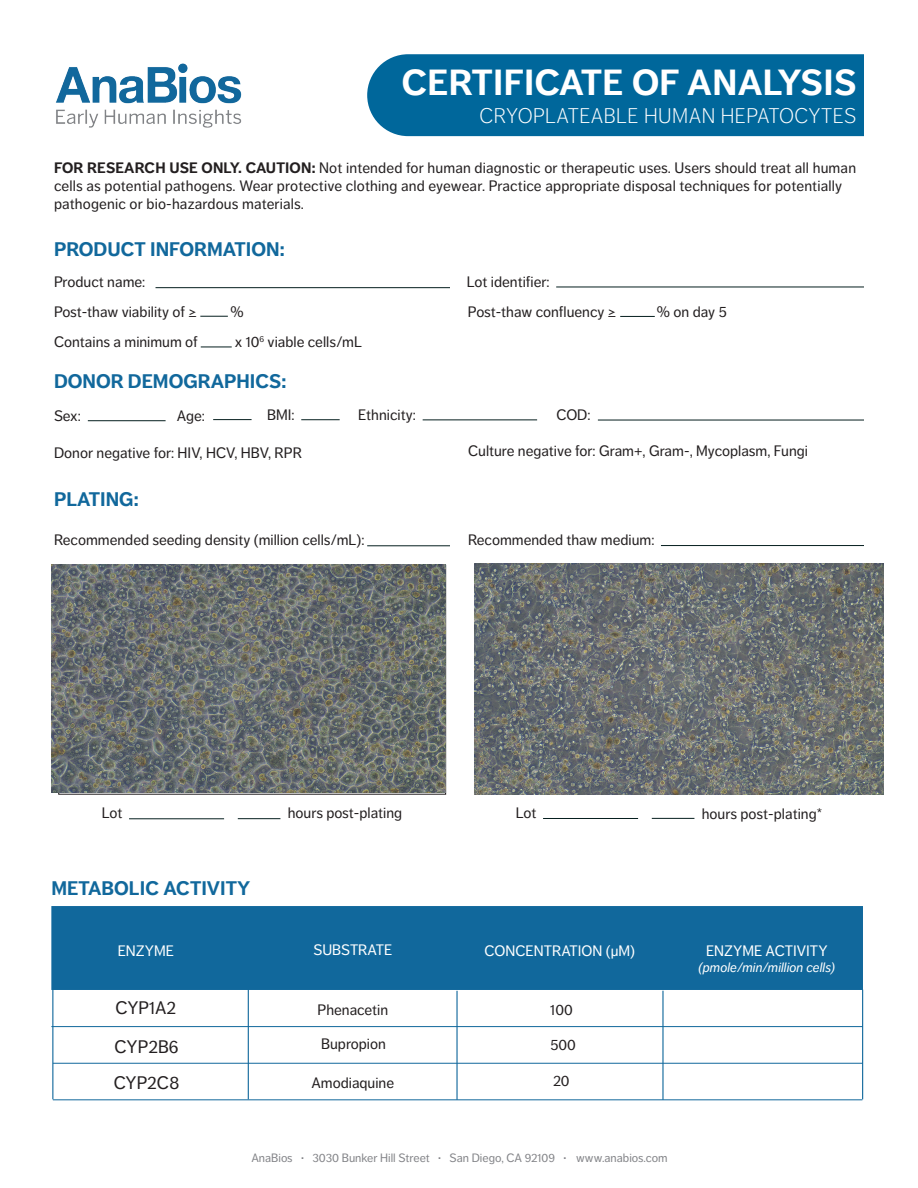
<style>
.page{position:relative;width:918px;height:1188px;background:#fff}
.page>*{position:absolute;margin:0;border:0;box-sizing:border-box;transform-origin:0 0}
.t1{font:700 36px "Dagny Pro";letter-spacing:.01em;color:#fff}
.t2{font:300 21px "Dagny Pro";letter-spacing:.02em;color:#fff}
.t3{font:700 19.5px "Dagny Pro";color:#11689c}
.t4{font:18px "Dagny Pro";color:#231f20}
.t5{font:15px/18px "Dagny Pro";color:#231f20}
.t6{font:15px "Dagny Pro";color:#fff}
.t7{font:italic 13.5px "Dagny Pro";color:#fff}
.t8{font:12px "Dagny Pro";color:#838488}
.s1{font-weight:700}
</style>
<div class="page">
<img style="left:56px;top:63px;width:186px;height:65px">
<hr style="left:156px;top:287px;width:294px;height:1px;background:#051e1e">
<hr style="left:556px;top:287px;width:308px;height:1px;background:#051e1e">
<hr style="left:620px;top:316px;width:35px;height:1px;background:#051e1e">
<hr style="left:367px;top:546px;width:83px;height:1px;background:#051e1e">
<hr style="left:88px;top:420px;width:78px;height:1px;background:#051e1e">
<svg style="left:200px;top:316px;width:28px;height:1px"></svg>
<hr style="left:201px;top:347px;width:31px;height:1px;background:#051e1e">
<hr style="left:213px;top:419px;width:39px;height:1px;background:#051e1e">
<hr style="left:301px;top:419px;width:39px;height:1px;background:#051e1e">
<hr style="left:423px;top:420px;width:114px;height:1px;background:#051e1e">
<hr style="left:598px;top:420px;width:266px;height:1px;background:#051e1e">
<div style="left:367px;top:54px;width:497px;height:82px;background:#00679b"></div>
<hr style="left:129px;top:819px;width:95px;height:1px;background:#051e1e">
<hr style="left:238px;top:818px;width:42px;height:1px;background:#051e1e">
<hr style="left:661px;top:545px;width:203px;height:1px;background:#051e1e">
<hr style="left:543px;top:818px;width:95px;height:1px;background:#051e1e">
<hr style="left:652px;top:818px;width:42px;height:1px;background:#051e1e">
<div style="left:50px;top:905px;width:814px;height:86px;background:#11689c;border:2px solid #fff"></div>
<hr style="left:248px;top:989px;width:1px;height:110px;background:#11689c">
<hr style="left:457px;top:991px;width:1px;height:109px;background:#11689c">
<hr style="left:663px;top:991px;width:1px;height:109px;background:#11689c">
<hr style="left:51px;top:1026px;width:812px;height:1px;background:#11689c">
<hr style="left:53px;top:1063px;width:810px;height:1px;background:#11689c">
<hr style="left:53px;top:1100px;width:809px;height:1px;background:#11689c">
<hr style="left:53px;top:982px;width:1px;height:117px;background:#11689c">
<hr style="left:862px;top:990px;width:1px;height:109px;background:#11689c">
<img style="left:474px;top:564px;width:410px;height:230px">
<img style="left:52px;top:564px;width:393px;height:229px">
<p class="t1" style="left:402px;top:61px;width:456px">CERTIFICATE OF ANALYSIS</p>
<p class="t2" style="left:479px;top:104px;width:378px">CRYOPLATEABLE HUMAN HEPATOCYTES</p>
<p class="t5" style="left:54px;top:159px;width:804px"><span class="s1">FOR RESEARCH USE ONLY. CAUTION:</span> Not intended for human diagnostic or therapeutic uses. Users should treat all human cells as potential pathogens. Wear protective clothing and eyewear. Practice appropriate disposal techniques for potentially pathogenic or bio-hazardous materials.</p>
<p class="t3" style="left:54px;top:238px;width:232px">PRODUCT INFORMATION:</p>
<p class="t5" style="left:54px;top:273px;width:93px">Product name:</p>
<p class="t5" style="left:54px;top:302px;width:144px">Post-thaw viability of ≥</p>
<p class="t5" style="left:231px;top:302px;width:15px">%</p>
<p class="t5" style="left:54px;top:333px;width:145px">Contains a minimum of</p>
<p class="t5" style="left:235px;top:333px;width:129px">x 10<sup>6</sup> viable cells/mL</p>
<p class="t5" style="left:467px;top:273px;width:84px">Lot identifier:</p>
<p class="t5" style="left:468px;top:302px;width:150px">Post-thaw confluency ≥</p>
<p class="t5" style="left:657px;top:302px;width:71px">% on day 5</p>
<p class="t3" style="left:54px;top:370px;width:234px">DONOR DEMOGRAPHICS:</p>
<p class="t5" style="left:54px;top:407px;width:28px">Sex:</p>
<p class="t5" style="left:177px;top:407px;width:30px">Age:</p>
<p class="t5" style="left:267px;top:406px;width:29px">BMI:</p>
<p class="t5" style="left:358px;top:406px;width:59px">Ethnicity:</p>
<p class="t5" style="left:556px;top:406px;width:36px">COD:</p>
<p class="t5" style="left:54px;top:443px;width:249px">Donor negative for: HIV, HCV, HBV, RPR</p>
<p class="t5" style="left:468px;top:441px;width:342px">Culture negative for: Gram+, Gram-, Mycoplasm, Fungi</p>
<p class="t3" style="left:54px;top:488px;width:86px">PLATING:</p>
<p class="t5" style="left:54px;top:531px;width:312px">Recommended seeding density (million cells/mL):</p>
<p class="t5" style="left:468px;top:530px;width:188px">Recommended thaw medium:</p>
<p class="t5" style="left:102px;top:804px;width:22px">Lot</p>
<p class="t5" style="left:288px;top:804px;width:116px">hours post-plating</p>
<p class="t3" style="left:51px;top:877px;width:201px">METABOLIC ACTIVITY</p>
<p class="t5" style="left:516px;top:804px;width:22px">Lot</p>
<p class="t5" style="left:702px;top:805px;width:122px">hours post-plating*</p>
<p class="t6" style="left:118px;top:942px;width:58px">ENZYME</p>
<p class="t6" style="left:313px;top:941px;width:80px">SUBSTRATE</p>
<p class="t6" style="left:484px;top:942px;width:152px">CONCENTRATION (μM)</p>
<p class="t6" style="left:706px;top:942px;width:123px">ENZYME ACTIVITY</p>
<p class="t7" style="left:699px;top:960px;width:138px">(pmole/min/million cells)</p>
<p class="t4" style="left:116px;top:998px;width:62px">CYP1A2</p>
<p class="t4" style="left:114px;top:1036px;width:66px">CYP2B6</p>
<p class="t5" style="left:318px;top:1001px;width:72px">Phenacetin</p>
<p class="t5" style="left:321px;top:1035px;width:66px">Bupropion</p>
<p class="t5" style="left:550px;top:1001px;width:24px">100</p>
<p class="t5" style="left:550px;top:1036px;width:27px">500</p>
<p class="t5" style="left:553px;top:1072px;width:18px">20</p>
<p class="t4" style="left:114px;top:1073px;width:67px">CYP2C8</p>
<p class="t5" style="left:311px;top:1074px;width:84px">Amodiaquine</p>
<p class="t8" style="left:251px;top:1151px;width:418px">AnaBios <sup>.</sup> 3030 Bunker Hill Street <sup>.</sup> San Diego, CA 92109 <sup>.</sup> www.anabios.com</p>
</div>
